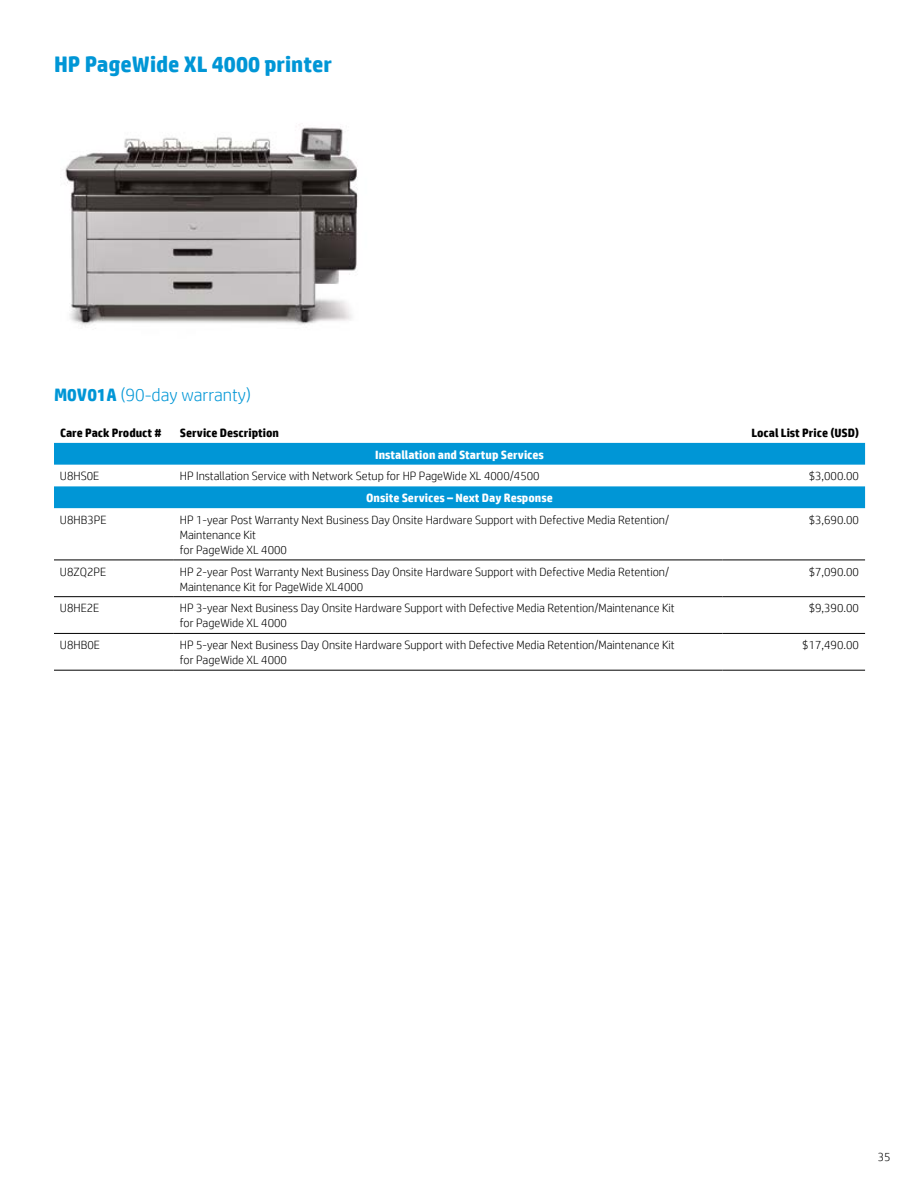
<style>
.page{position:relative;width:918px;height:1188px;background:#fff}
.page>*{position:absolute;margin:0;border:0;box-sizing:border-box;transform-origin:0 0}
.t1{font:700 22.5px "HP Simplified";color:#0096d6}
.t2{font:300 18px "HP Simplified";color:#0096d6}
.t3{font:300 12px/15px "HP Simplified";color:#000}
.t4{font:700 12px "HP Simplified";color:#fff}
.t5{font:700 12px "HP Simplified";color:#000}
.s1{font-weight:700}
</style>
<div class="page">
<img style="left:65px;top:127px;width:293px;height:200px">
<svg style="left:54px;top:443px;width:811px;height:65px;fill:#0096d6"></svg>
<hr style="left:54px;top:560px;width:120px;height:1px;background:#000">
<hr style="left:174px;top:560px;width:549px;height:1px;background:#000">
<hr style="left:723px;top:560px;width:142px;height:1px;background:#000">
<hr style="left:54px;top:596px;width:120px;height:1px;background:#000">
<hr style="left:174px;top:596px;width:549px;height:1px;background:#000">
<hr style="left:723px;top:596px;width:142px;height:1px;background:#000">
<hr style="left:54px;top:633px;width:120px;height:1px;background:#000">
<hr style="left:174px;top:633px;width:549px;height:1px;background:#000">
<hr style="left:723px;top:633px;width:142px;height:1px;background:#000">
<hr style="left:54px;top:670px;width:120px;height:1px;background:#000">
<hr style="left:174px;top:670px;width:549px;height:1px;background:#000">
<hr style="left:723px;top:670px;width:142px;height:1px;background:#000">
<h1 class="t1" style="left:54px;top:51px;width:280px">HP PageWide XL 4000 printer</h1>
<h2 class="t2" style="left:54px;top:385px;width:199px"><span class="s1">M0V01A</span> (90-day warranty)</h2>
<p class="t5" style="left:60px;top:426px;width:103px">Care Pack Product #</p>
<p class="t5" style="left:180px;top:426px;width:101px">Service Description</p>
<p class="t5" style="left:751px;top:426px;width:109px">Local List Price (USD)</p>
<p class="t4" style="left:375px;top:447px;width:170px">Installation and Startup Services</p>
<p class="t3" style="left:60px;top:469px;width:41px">U8HS0E</p>
<p class="t3" style="left:180px;top:469px;width:361px">HP Installation Service with Network Setup for HP PageWide XL 4000/4500</p>
<p class="t3" style="left:809px;top:469px;width:52px">$3,000.00</p>
<p class="t4" style="left:366px;top:491px;width:188px">Onsite Services – Next Day Response</p>
<p class="t3" style="left:60px;top:512px;width:48px">U8HB3PE</p>
<p class="t3" style="left:180px;top:512px;width:491px">HP 1-year Post Warranty Next Business Day Onsite Hardware Support with Defective Media Retention/<br>Maintenance Kit<br>for PageWide XL 4000</p>
<p class="t3" style="left:809px;top:512px;width:52px">$3,690.00</p>
<p class="t3" style="left:60px;top:564px;width:48px">U8ZQ2PE</p>
<p class="t3" style="left:180px;top:564px;width:491px">HP 2-year Post Warranty Next Business Day Onsite Hardware Support with Defective Media Retention/<br>Maintenance Kit for PageWide XL4000</p>
<p class="t3" style="left:809px;top:564px;width:52px">$7,090.00</p>
<p class="t3" style="left:60px;top:601px;width:41px">U8HE2E</p>
<p class="t3" style="left:180px;top:601px;width:496px">HP 3-year Next Business Day Onsite Hardware Support with Defective Media Retention/Maintenance Kit for PageWide XL 4000</p>
<p class="t3" style="left:809px;top:601px;width:52px">$9,390.00</p>
<p class="t3" style="left:60px;top:637px;width:41px">U8HB0E</p>
<p class="t3" style="left:180px;top:637px;width:496px">HP 5-year Next Business Day Onsite Hardware Support with Defective Media Retention/Maintenance Kit for PageWide XL 4000</p>
<p class="t3" style="left:802px;top:637px;width:58px">$17,490.00</p>
<p class="t3" style="left:878px;top:1150px;width:14px">35</p>
</div>
